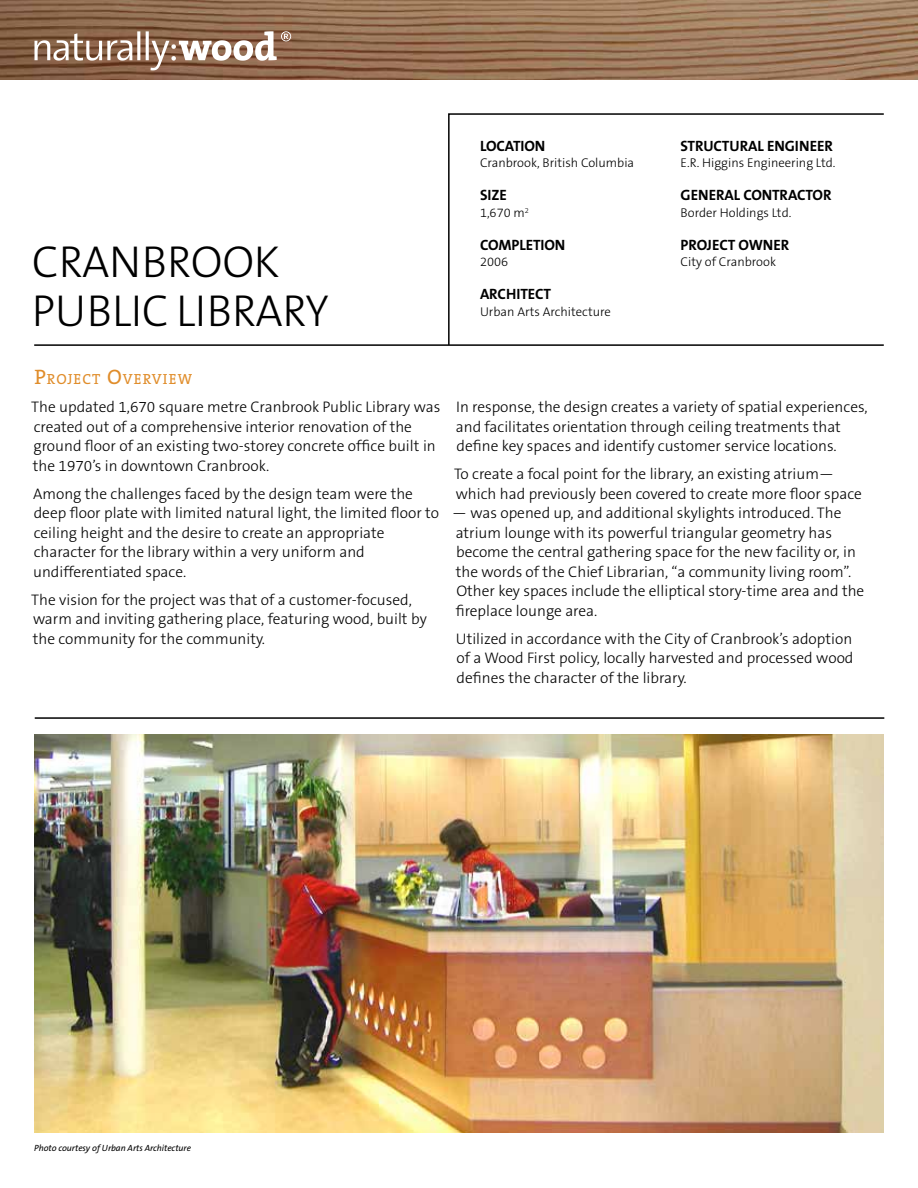
<style>
.page{position:relative;width:918px;height:1188px;background:#fff}
.page>*{position:absolute;margin:0;border:0;box-sizing:border-box;transform-origin:0 0}
.t1{font:300 45px "The Sans B3";letter-spacing:-.01em;color:#000}
.t2{font:300 15.3px/19.5px "The Sans B3";color:#000}
.t3{font:700 15px "The Sans B7";letter-spacing:-.005em;color:#000}
.t4{font:14.7px "The Serif B5 Plain";letter-spacing:.07em;color:#e08d2b}
.t5{font:300 12.75px "The Sans B3";color:#000}
.t6{font:italic 9px "The Sans B5 Plain";letter-spacing:-.005em;color:#000}
.s1{font-size:21px}
</style>
<div class="page">
<img style="left:34px;top:734px;width:850px;height:398px">
<img style="left:0;top:0;width:918px;height:79px">
<svg style="left:34px;top:31px;width:257px;height:39px"></svg>
<svg style="left:448px;top:113px;width:436px;height:231px"></svg>
<hr style="left:34px;top:344px;width:850px;height:2px;background:#000">
<hr style="left:35px;top:717px;width:849px;height:2px;background:#000">
<p class="t3" style="left:480px;top:138px;width:67px">LOCATION</p>
<p class="t5" style="left:480px;top:156px;width:156px">Cranbrook, British Columbia</p>
<p class="t3" style="left:480px;top:187px;width:28px">SIZE</p>
<p class="t5" style="left:480px;top:206px;width:50px">1,670 m<sup>2</sup></p>
<p class="t3" style="left:480px;top:237px;width:87px">COMPLETION</p>
<p class="t5" style="left:480px;top:255px;width:30px">2006</p>
<p class="t3" style="left:480px;top:286px;width:73px">ARCHITECT</p>
<p class="t5" style="left:480px;top:305px;width:132px">Urban Arts Architecture</p>
<p class="t3" style="left:681px;top:138px;width:154px">STRUCTURAL ENGINEER</p>
<p class="t5" style="left:681px;top:156px;width:156px">E.R. Higgins Engineering Ltd.</p>
<p class="t3" style="left:681px;top:187px;width:152px">GENERAL CONTRACTOR</p>
<p class="t5" style="left:681px;top:206px;width:112px">Border Holdings Ltd.</p>
<p class="t3" style="left:681px;top:237px;width:110px">PROJECT OWNER</p>
<h1 class="t1" style="left:32px;top:239px;width:249px">CRANBROOK</h1>
<p class="t5" style="left:681px;top:255px;width:97px">City of Cranbrook</p>
<h1 class="t1" style="left:32px;top:288px;width:298px">PUBLIC LIBRARY</h1>
<p class="t4" style="left:34px;top:371px;width:159px"><span class="s1">P</span>ROJECT <span class="s1">O</span>VERVIEW</p>
<p class="t2" style="left:31px;top:398px;width:411px">The updated 1,670 square metre Cranbrook Public Library was created out of a comprehensive interior renovation of the ground floor of an existing two-storey concrete office built in the 1970’s in downtown Cranbrook.</p>
<p class="t2" style="left:33px;top:484px;width:408px">Among the challenges faced by the design team were the deep floor plate with limited natural light, the limited floor to ceiling height and the desire to create an appropriate character for the library within a very uniform and undifferentiated space.</p>
<p class="t2" style="left:31px;top:590px;width:397px">The vision for the project was that of a customer-focused, warm and inviting gathering place, featuring wood, built by the community for the community.</p>
<p class="t2" style="left:456px;top:398px;width:413px">In response, the design creates a variety of spatial experiences, and facilitates orientation through ceiling treatments that define key spaces and identify customer service locations.</p>
<p class="t2" style="left:454px;top:465px;width:409px">To create a focal point for the library, an existing atrium— which had previously been covered to create more floor space</p>
<p class="t2" style="left:452px;top:504px;width:414px">— was opened up, and additional skylights introduced. The atrium lounge with its powerful triangular geometry has become the central gathering space for the new facility or, in the words of the Chief Librarian, “a community living room”.<br>Other key spaces include the elliptical story-time area and the fireplace lounge area.</p>
<p class="t2" style="left:456px;top:630px;width:399px;text-align:justify">Utilized in accordance with the City of Cranbrook’s adoption of a Wood First policy, locally harvested and processed wood defines the character of the library.</p>
<p class="t6" style="left:34px;top:1143px;width:158px">Photo courtesy of Urban Arts Architecture</p>
</div>
